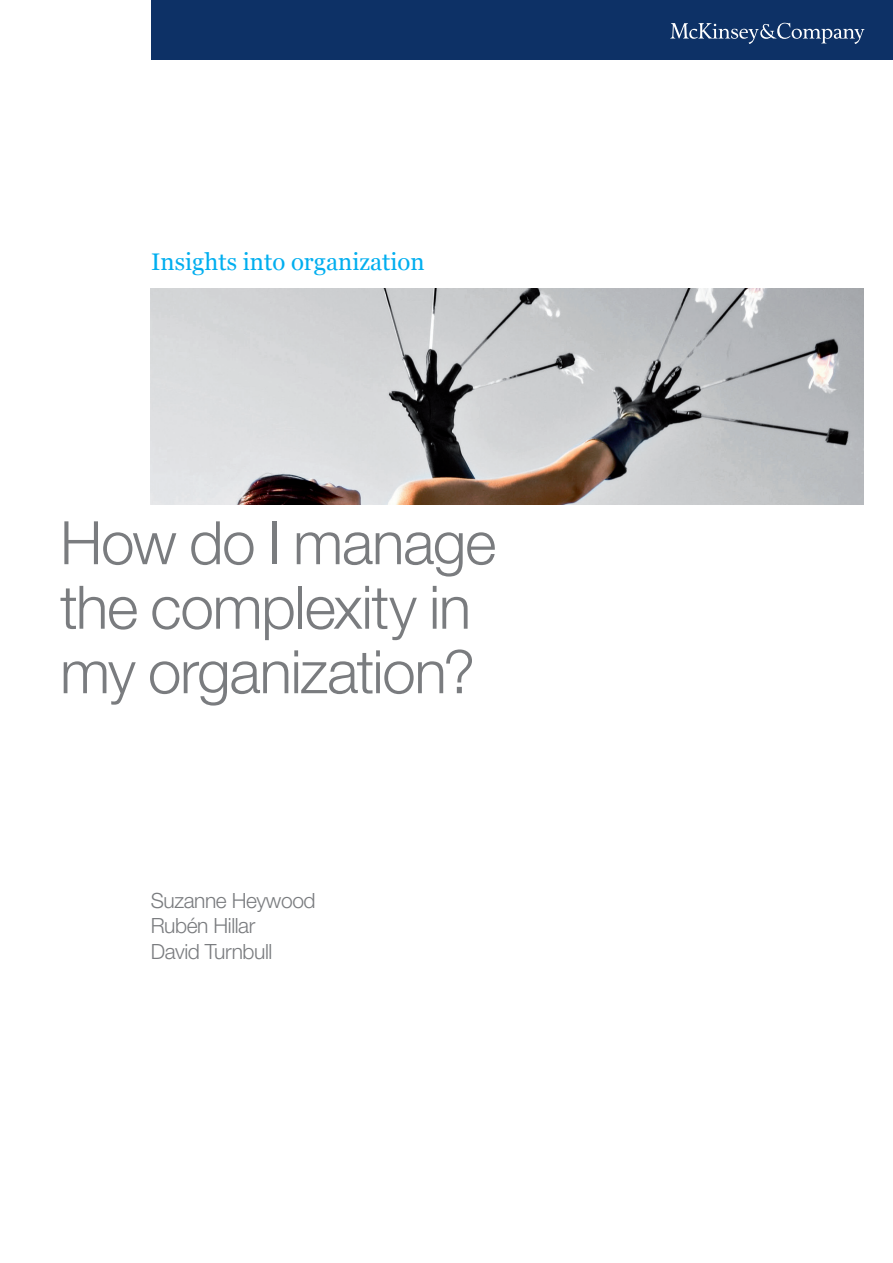
<style>
.page{position:relative;width:893px;height:1263px;background:#fff}
.page>*{position:absolute;margin:0;border:0;box-sizing:border-box;transform-origin:0 0}
.Main_title{font:300 60px/64.5px "Helvetica Neue LT Std";letter-spacing:-.02em;color:#7a7c7f}
.Insights_into_organi{font:24px "Georgia";color:#00aeef}
.Cover_names{font:300 21px "Helvetica Neue LT Std";letter-spacing:-.02em;color:#7a7c7f}
</style>
<div class="page">
<div style="left:152px;top:0;width:741px;height:60px;background:#0d3166"></div>
<svg style="left:670px;top:23px;width:194px;height:21px"></svg>
<img style="left:151px;top:288px;width:712px;height:216px">
<p class="Insights_into_organi" style="left:151px;top:247px;width:275px">Insights into organization</p>
<p class="Main_title" style="left:60px;top:509px;width:438px">How do I manage the complexity in my organization?</p>
<p class="Cover_names" style="left:151px;top:887px;width:166px">Suzanne Heywood</p>
<p class="Cover_names" style="left:151px;top:913px;width:106px">Rubén Hillar</p>
<p class="Cover_names" style="left:151px;top:938px;width:123px">David Turnbull</p>
</div>
